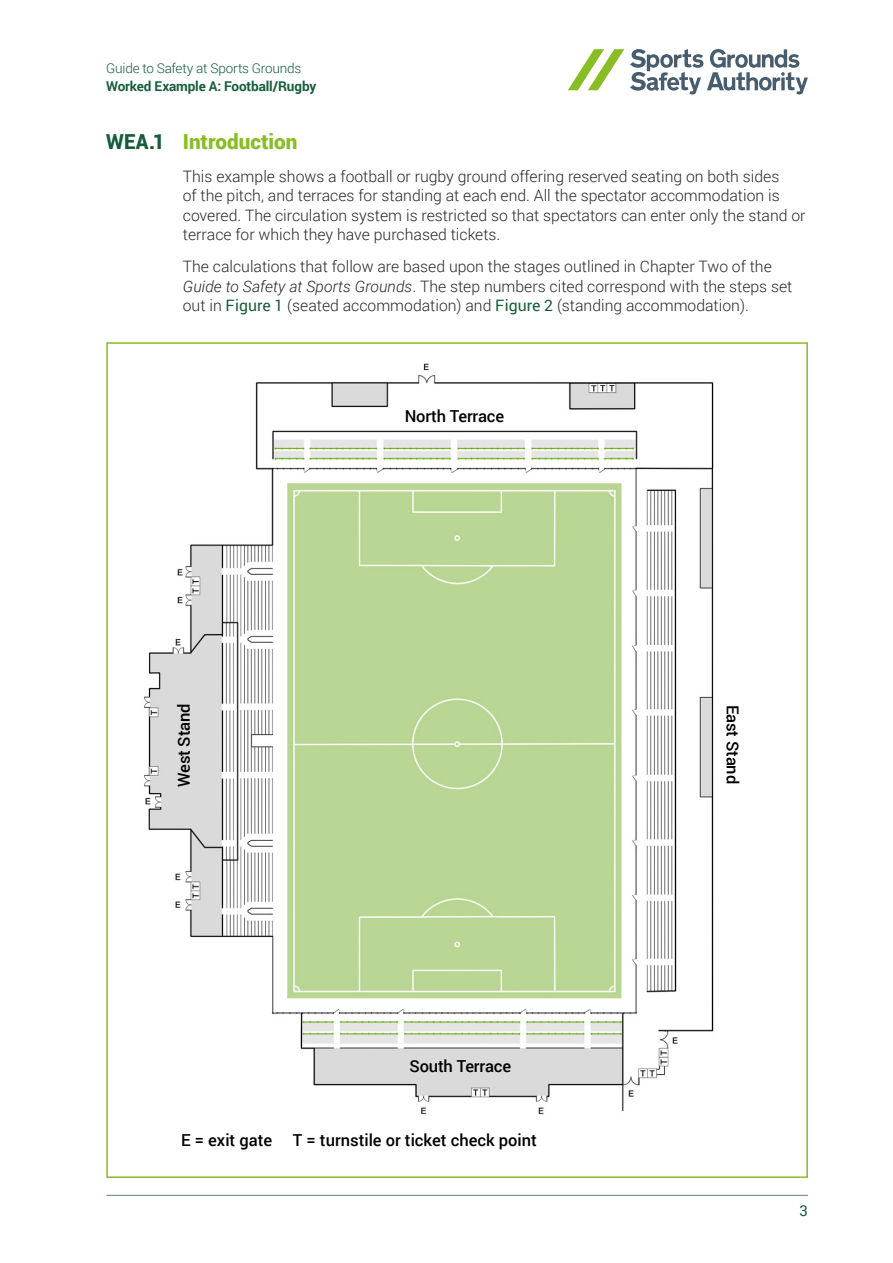
<style>
.page{position:relative;width:893px;height:1263px;background:#fff}
.page>*{position:absolute;margin:0;border:0;box-sizing:border-box;transform-origin:0 0}
.t1{font:900 20.7px "Roboto";color:#89bd24}
.t2{font:500 16.5px "Roboto";letter-spacing:-.01em;color:#000}
.t3{font:300 15.75px/19.5px "Roboto";color:#282827}
.t4{font:15px "Roboto";color:#175d3b}
.t5{font:700 13.5px "Roboto";letter-spacing:-.01em;color:#175d3b}
.t6{font:300 13.5px "Roboto";letter-spacing:-.015em;color:#175d3b}
.s1{color:#175d3b}
.s2{font-style:italic}
.s3{font-weight:400;color:#175d3b}
</style>
<div class="page">
<svg style="left:630px;top:49px;width:178px;height:45px"></svg>
<svg style="left:568px;top:49px;width:56px;height:41px"></svg>
<hr style="left:106px;top:1195px;width:702px;height:1px;background:#5e8569">
<img style="left:144px;top:363px;width:570px;height:752px">
<p class="t6" style="left:106px;top:58px;width:196px">Guide to Safety at Sports Grounds</p>
<p class="t5" style="left:106px;top:76px;width:211px">Worked Example A: Football/Rugby</p>
<h1 class="t1" style="left:106px;top:127px;width:193px"><span class="s1">WEA.1</span> Introduction</h1>
<p class="t3" style="left:183px;top:166px;width:624px">This example shows a football or rugby ground offering reserved seating on both sides<br>of the pitch, and terraces for standing at each end. All the spectator accommodation is covered. The circulation system is restricted so that spectators can enter only the stand or terrace for which they have purchased tickets.</p>
<p class="t3" style="left:183px;top:256px;width:611px">The calculations that follow are based upon the stages outlined in Chapter Two of the<br><span class="s2">Guide to Safety at Sports Grounds</span>. The step numbers cited correspond with the steps set out in <span class="s3">Figure 1</span> (seated accommodation) and <span class="s3">Figure 2</span> (standing accommodation).</p>
<p class="t2" style="left:405px;top:405px;width:101px">North Terrace</p>
<p class="t2" style="left:172px;top:787px;width:85px;rotate:-90deg">West Stand</p>
<p class="t2" style="left:744px;top:705px;width:81px;rotate:90deg">East Stand</p>
<p class="t2" style="left:409px;top:1055px;width:103px">South Terrace</p>
<p class="t2" style="left:181px;top:1129px;width:357px">E = exit gate T = turnstile or ticket check point</p>
<p class="t4" style="left:799px;top:1200px;width:10px">3</p>
</div>
